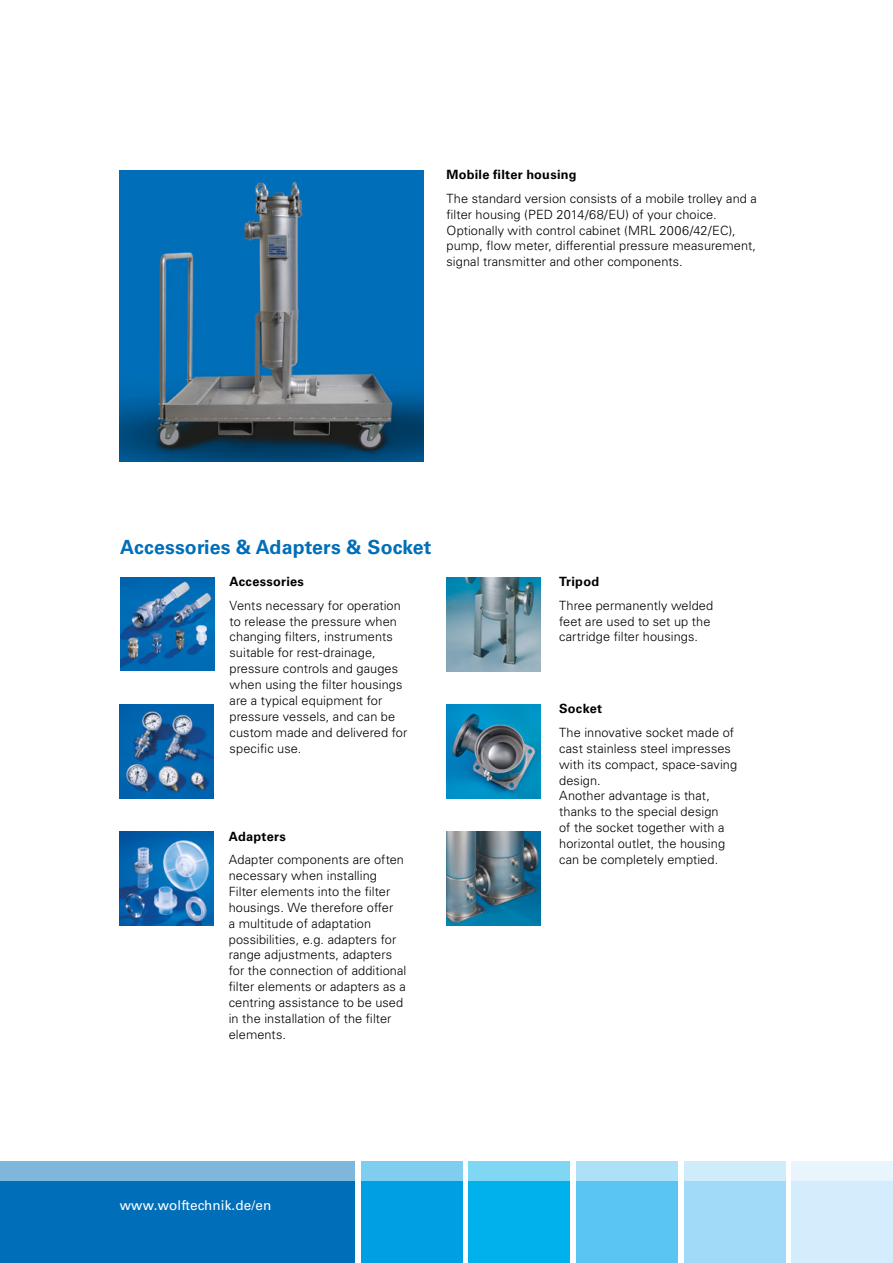
<style>
.page{position:relative;width:893px;height:1263px;background:#fff}
.page>*{position:absolute;margin:0;border:0;box-sizing:border-box;transform-origin:0 0}
.t1{font:700 19.5px "Univers LT Pro 65";letter-spacing:.01em;color:#006eb8}
.t2{font:13.5px "Univers LT Pro 55 Roman";letter-spacing:.01em;color:#fff}
.t3{font:300 12.75px/15.9px "Univers LT Pro 45";letter-spacing:.005em;color:#000}
.t4{font:700 12.75px "Univers LT Pro 65";letter-spacing:.02em;color:#000}
</style>
<div class="page">
<svg style="left:354px;top:1181px;width:438px;height:81px"></svg>
<div style="left:361px;top:1161px;width:101px;height:102px;background:#009fe3"></div>
<div style="left:469px;top:1161px;width:101px;height:102px;background:#00b1eb"></div>
<div style="left:576px;top:1161px;width:102px;height:102px;background:#5bc5f2"></div>
<div style="left:684px;top:1161px;width:101px;height:102px;background:#a1daf8"></div>
<div style="left:792px;top:1161px;width:101px;height:102px;background:#d4edfc"></div>
<div style="left:0;top:1161px;width:354px;height:102px;background:#006eb8"></div>
<svg style="left:0;top:1161px;width:893px;height:20px;background:#9dd1ec"></svg>
<img style="left:120px;top:170px;width:304px;height:291px">
<img style="left:120px;top:577px;width:94px;height:93px">
<img style="left:120px;top:831px;width:94px;height:94px">
<img style="left:120px;top:704px;width:94px;height:94px">
<img style="left:446px;top:704px;width:94px;height:94px">
<img style="left:446px;top:577px;width:94px;height:94px">
<img style="left:446px;top:831px;width:94px;height:94px">
<p class="t4" style="left:446px;top:166px;width:132px">Mobile filter housing</p>
<p class="t3" style="left:446px;top:190px;width:312px">The standard version consists of a mobile trolley and a filter housing (PED 2014/68/EU) of your choice.<br>Optionally with control cabinet (MRL 2006/42/EC), pump, flow meter, differential pressure measurement, signal transmitter and other components.</p>
<p class="t1" style="left:120px;top:534px;width:313px">Accessories &amp; Adapters &amp; Socket</p>
<p class="t4" style="left:230px;top:573px;width:76px">Accessories</p>
<p class="t3" style="left:230px;top:597px;width:179px">Vents necessary for operation to release the pressure when changing filters, instruments suitable for rest-drainage, pressure controls and gauges when using the filter housings are a typical equipment for pressure vessels, and can be custom made and delivered for specific use.</p>
<p class="t4" style="left:229px;top:827px;width:59px">Adapters</p>
<p class="t3" style="left:229px;top:851px;width:179px">Adapter components are often necessary when installing<br>Filter elements into the filter housings. We therefore offer<br>a multitude of adaptation possibilities, e.g. adapters for range adjustments, adapters for the connection of additional filter elements or adapters as a centring assistance to be used in the installation of the filter elements.</p>
<p class="t2" style="left:120px;top:1195px;width:153px">www.wolftechnik.de/en</p>
<p class="t4" style="left:559px;top:573px;width:42px">Tripod</p>
<p class="t3" style="left:559px;top:597px;width:156px">Three permanently welded feet are used to set up the cartridge filter housings.</p>
<p class="t4" style="left:559px;top:700px;width:45px">Socket</p>
<p class="t3" style="left:559px;top:724px;width:179px">The innovative socket made of cast stainless steel impresses with its compact, space-saving design.<br>Another advantage is that, thanks to the special design<br>of the socket together with a horizontal outlet, the housing can be completely emptied.</p>
</div>
